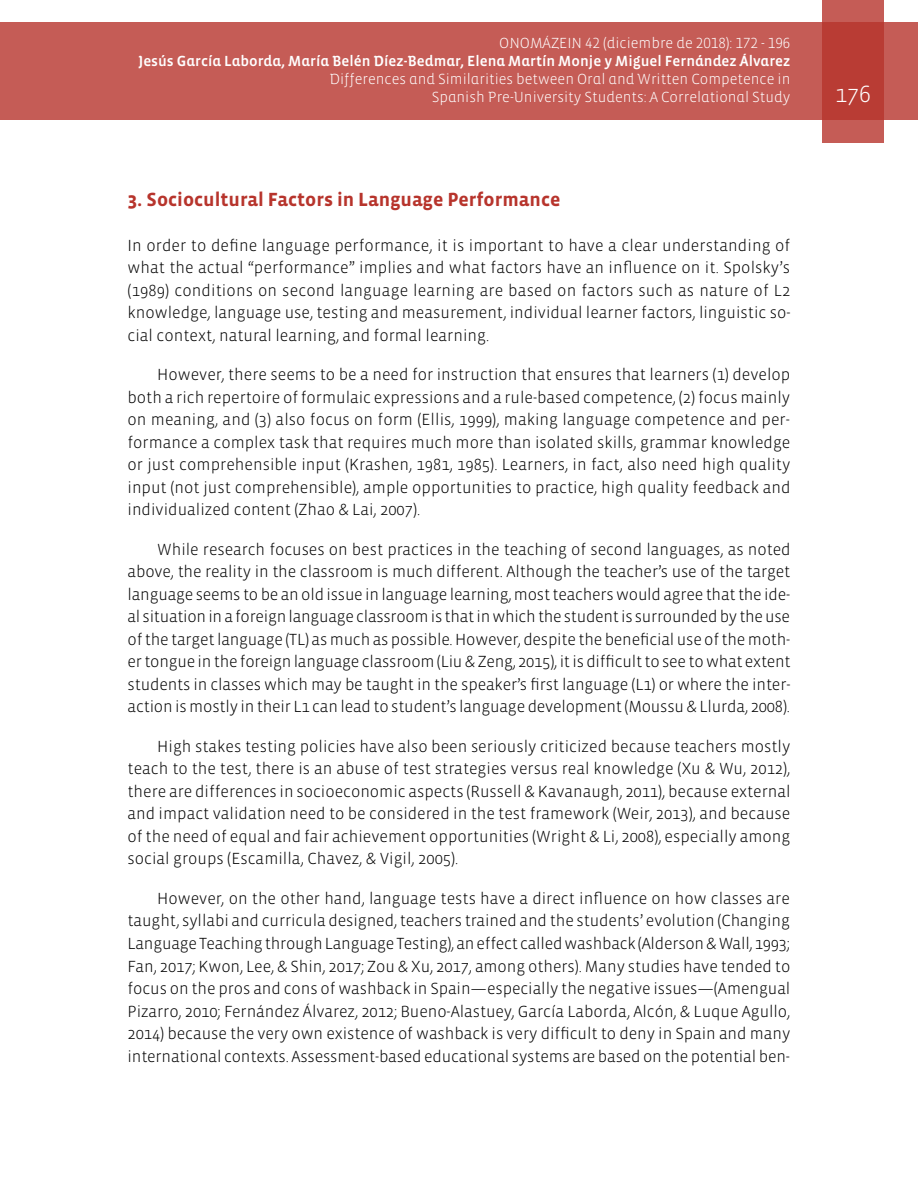
<style>
.page{position:relative;width:918px;height:1188px;background:#fff}
.page>*{position:absolute;margin:0;border:0;box-sizing:border-box;transform-origin:0 0}
.t1{font:300 24px "Vista Sans";color:#fff}
.t2{font:700 19.5px "Vista Sans";color:#b7342c}
.t3{font:300 16.5px/22.5px "Vista Sans";color:#000;text-align:justify}
.t4{font:300 15px/18px "Vista Sans Alt";color:#fff;text-align:right}
.t5{font:15px "Vista Sans Alt Med";color:#fff}
</style>
<div class="page">
<div style="left:0;top:23px;width:918px;height:97px;background:#c55c56"></div>
<svg style="left:822px;top:0;width:62px;height:143px;background:#bc463e"></svg>
<p class="t4" style="left:499px;top:35px;width:293px">ONOMÁZEIN 42 (diciembre de 2018): 172 - 196</p>
<p class="t5" style="left:138px;top:54px;width:654px">Jesús García Laborda, María Belén Díez-Bedmar, Elena Martín Monje y Miguel Fernández Álvarez</p>
<p class="t4" style="left:329px;top:71px;width:463px">Differences and Similarities between Oral and Written Competence in<br>Spanish Pre-University Students: A Correlational Study</p>
<p class="t2" style="left:128px;top:189px;width:434px">3. Sociocultural Factors in Language Performance</p>
<p class="t3" style="left:128px;top:234px;width:664px">In order to define language performance, it is important to have a clear understanding of what the actual “performance” implies and what factors have an influence on it. Spolsky’s (1989) conditions on second language learning are based on factors such as nature of L2 knowledge, language use, testing and measurement, individual learner factors, linguistic so&shy;cial context, natural learning, and formal learning.</p>
<p class="t3" style="left:128px;top:364px;width:664px;text-indent:30px">However, there seems to be a need for instruction that ensures that learners (1) develop both a rich repertoire of formulaic expressions and a rule-based competence, (2) focus mainly on meaning, and (3) also focus on form (Ellis, 1999), making language competence and per&shy;formance a complex task that requires much more than isolated skills, grammar knowledge or just comprehensible input (Krashen, 1981, 1985). Learners, in fact, also need high quality input (not just comprehensible), ample opportunities to practice, high quality feedback and individualized content (Zhao &amp; Lai, 2007).</p>
<p class="t3" style="left:128px;top:538px;width:665px;text-indent:30px">While research focuses on best practices in the teaching of second languages, as noted above, the reality in the classroom is much different. Although the teacher’s use of the target language seems to be an old issue in language learning, most teachers would agree that the ide&shy;al situation in a foreign language classroom is that in which the student is surrounded by the use of the target language (TL) as much as possible. However, despite the beneficial use of the moth&shy;er tongue in the foreign language classroom (Liu &amp; Zeng, 2015), it is difficult to see to what extent students in classes which may be taught in the speaker’s first language (L1) or where the inter&shy;action is mostly in their L1 can lead to student’s language development (Moussu &amp; Llurda, 2008).</p>
<p class="t3" style="left:128px;top:736px;width:665px;text-indent:30px">High stakes testing policies have also been seriously criticized because teachers mostly teach to the test, there is an abuse of test strategies versus real knowledge (Xu &amp; Wu, 2012), there are differences in socioeconomic aspects (Russell &amp; Kavanaugh, 2011), because external and impact validation need to be considered in the test framework (Weir, 2013), and because of the need of equal and fair achievement opportunities (Wright &amp; Li, 2008), especially among social groups (Escamilla, Chavez, &amp; Vigil, 2005).</p>
<p class="t3" style="left:128px;top:888px;width:664px;text-indent:30px">However, on the other hand, language tests have a direct influence on how classes are taught, syllabi and curricula designed, teachers trained and the students’ evolution (Changing Language Teaching through Language Testing), an effect called washback (Alderson &amp; Wall, 1993; Fan, 2017; Kwon, Lee, &amp; Shin, 2017; Zou &amp; Xu, 2017, among others). Many studies have tended to focus on the pros and cons of washback in Spain—especially the negative issues—(Amengual Pizarro, 2010; Fernández Álvarez, 2012; Bueno-Alastuey, García Laborda, Alcón, &amp; Luque Agullo, 2014) because the very own existence of washback is very difficult to deny in Spain and many international contexts. Assessment-based educational systems are based on the potential ben-</p>
<h1 class="t1" style="left:835px;top:82px;width:37px">176</h1>
</div>
